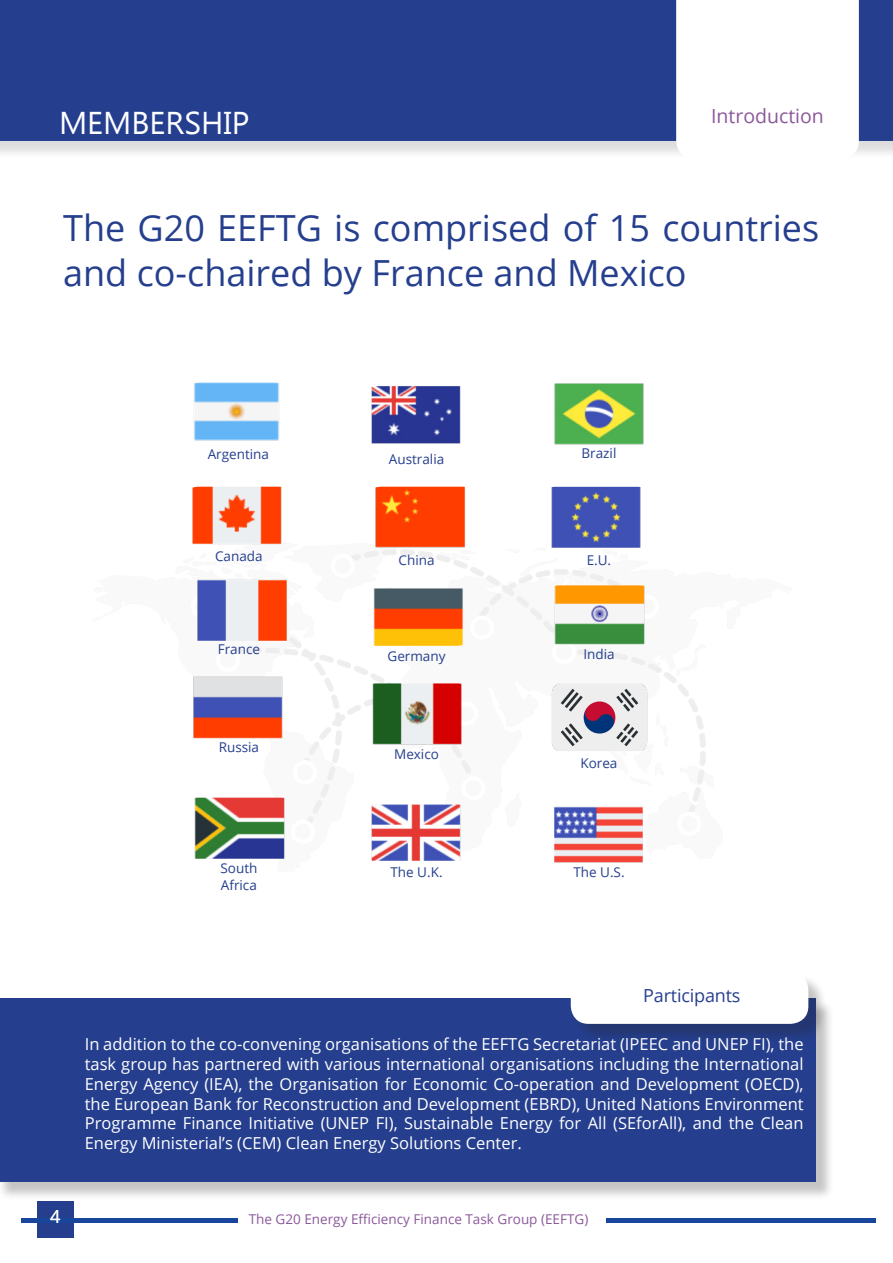
<style>
.page{position:relative;width:893px;height:1263px;background:#fff}
.page>*{position:absolute;margin:0;border:0;box-sizing:border-box;transform-origin:0 0}
.Footnote_v2{font:36px/45px "Open Sans";color:#253f8e}
.Subtilte__blue{font:31.5px "Gadugi";color:#fff}
.Subtilte__blue-2{font:19.5px "Open Sans";color:#8b589b}
.Footnote_v2-2{font:18px "Open Sans";letter-spacing:-.01em;color:#253f8e}
.t1{font:18px "Open Sans";color:#fff}
.Footnote_v2-3{font:16.5px/19.8px "Open Sans";color:#fff;text-align:justify}
.Footnote_v2-4{font:13.5px "Open Sans";color:#253f8e}
.t2{font:13.5px "Open Sans";color:#8b589b}
</style>
<div class="page">
<div style="left:38px;top:1201px;width:36px;height:37px;background:#253f8e"></div>
<div style="left:22px;top:1218px;width:854px;height:5px;background:#18469d"></div>
<div style="left:238px;top:1213px;width:368px;height:18px;background:#fff"></div>
<div style="left:0;top:2px;width:893px;height:157px;background:#231f20;opacity:.15"></div>
<div style="left:0;top:0;width:893px;height:141px;background:#253f8e"></div>
<div style="left:0;top:1000px;width:834px;height:201px;background:#231f20;opacity:.26"></div>
<div style="left:0;top:998px;width:816px;height:184px;background:#253f8e"></div>
<img style="left:193px;top:382px;width:87px;height:59px">
<img style="left:540px;top:683px;width:118px;height:68px">
<img style="left:192px;top:674px;width:106px;height:67px">
<img style="left:194px;top:797px;width:104px;height:68px">
<img style="left:358px;top:578px;width:117px;height:68px">
<img style="left:537px;top:487px;width:104px;height:67px">
<img style="left:554px;top:383px;width:90px;height:62px">
<img style="left:371px;top:386px;width:90px;height:58px">
<img style="left:363px;top:487px;width:113px;height:67px">
<img style="left:554px;top:805px;width:106px;height:58px">
<img style="left:371px;top:793px;width:104px;height:68px">
<img style="left:540px;top:585px;width:118px;height:68px">
<img style="left:181px;top:578px;width:117px;height:68px">
<img style="left:358px;top:683px;width:117px;height:68px">
<img style="left:192px;top:487px;width:106px;height:67px">
<div style="left:676px;top:0;width:183px;height:159px;background:#fff"></div>
<div style="left:573px;top:974px;width:254px;height:68px;background:#231f20;opacity:.26"></div>
<div style="left:571px;top:972px;width:237px;height:52px;background:#fff;border-radius:18px"></div>
<p class="Subtilte__blue" style="left:59px;top:104px;width:192px">MEMBERSHIP</p>
<p class="Subtilte__blue-2" style="left:711px;top:102px;width:114px">Introduction</p>
<p class="Footnote_v2" style="left:63px;top:204px;width:758px">The G20 EEFTG is comprised of 15 countries and co-chaired by France and Mexico</p>
<p class="Footnote_v2-4" style="left:208px;top:444px;width:63px">Argentina</p>
<p class="Footnote_v2-4" style="left:389px;top:450px;width:57px">Australia</p>
<p class="Footnote_v2-4" style="left:581px;top:443px;width:36px">Brazil</p>
<p class="Footnote_v2-4" style="left:215px;top:546px;width:49px">Canada</p>
<p class="Footnote_v2-4" style="left:399px;top:551px;width:38px">China</p>
<p class="Footnote_v2-4" style="left:587px;top:551px;width:26px">E.U.</p>
<p class="Footnote_v2-4" style="left:218px;top:640px;width:44px">France</p>
<p class="Footnote_v2-4" style="left:387px;top:647px;width:60px">Germany</p>
<p class="Footnote_v2-4" style="left:583px;top:645px;width:33px">India</p>
<p class="Footnote_v2-4" style="left:219px;top:737px;width:42px">Russia</p>
<p class="Footnote_v2-4" style="left:394px;top:745px;width:46px">Mexico</p>
<p class="Footnote_v2-4" style="left:580px;top:754px;width:39px">Korea</p>
<p class="Footnote_v2-4" style="left:220px;top:859px;width:38px">South</p>
<p class="Footnote_v2-4" style="left:221px;top:875px;width:37px">Africa</p>
<p class="Footnote_v2-4" style="left:390px;top:863px;width:54px">The U.K.</p>
<p class="Footnote_v2-4" style="left:573px;top:863px;width:53px">The U.S.</p>
<p class="Footnote_v2-2" style="left:643px;top:983px;width:99px">Participants</p>
<p class="t1" style="left:50px;top:1204px;width:12px">4</p>
<p class="Footnote_v2-3" style="left:85px;top:1034px;width:720px">In addition to the co-convening organisations of the EEFTG Secretariat (IPEEC and UNEP FI), the task group has partnered with various international organisations including the International Energy Agency (IEA), the Organisation for Economic Co-operation and Development (OECD), the European Bank for Reconstruction and Development (EBRD), United Nations Environment Programme Finance Initiative (UNEP FI), Sustainable Energy for All (SEforAll), and the Clean Energy Ministerial’s (CEM) Clean Energy Solutions Center.</p>
<p class="t2" style="left:249px;top:1210px;width:341px">The G20 Energy Efficiency Finance Task Group (EEFTG)</p>
</div>
